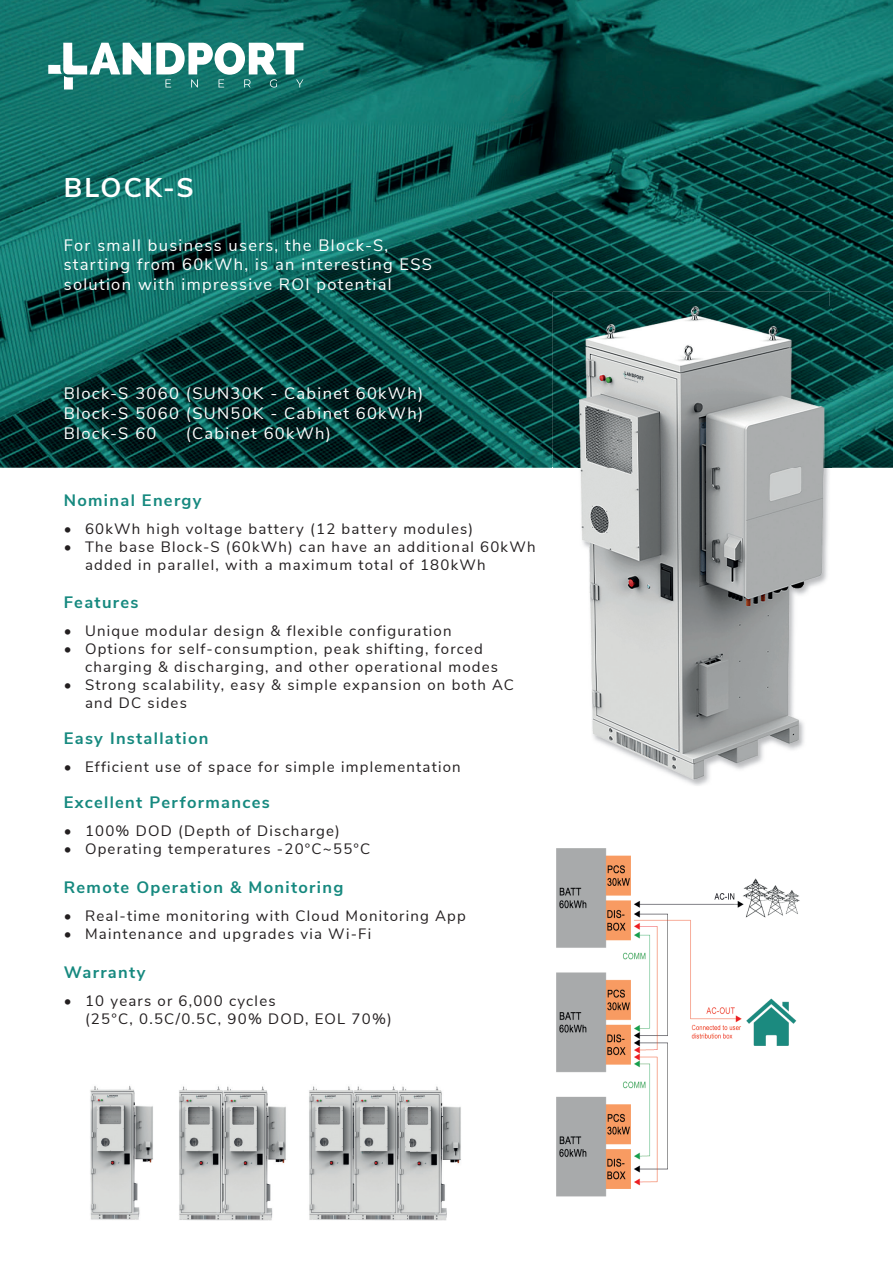
<style>
.page{position:relative;width:893px;height:1263px;background:#fff}
.page>*{position:absolute;margin:0;border:0;box-sizing:border-box;transform-origin:0 0}
.t1{font:700 27px "Nunito Sans";letter-spacing:.08em;color:#fff}
.t2{font:16.5px/19.8px "Nunito Sans";letter-spacing:.08em;color:#fff;text-align:justify}
.t3{font:700 16.5px "Nunito Sans";letter-spacing:.08em;color:#16897f}
.t4{font:15px/18px "Nunito Sans";letter-spacing:.08em;color:#231f20}
</style>
<div class="page">
<img style="left:0;top:0;width:893px;height:468px">
<svg style="left:48px;top:43px;width:255px;height:47px"></svg>
<img style="left:829px;top:306px;width:2px;height:162px">
<img style="left:553px;top:292px;width:276px;height:176px">
<img style="left:578px;top:306px;width:251px;height:480px">
<img style="left:90px;top:1085px;width:63px;height:135px">
<img style="left:179px;top:1086px;width:107px;height:134px">
<img style="left:309px;top:1086px;width:152px;height:134px">
<img style="left:556px;top:848px;width:244px;height:349px">
<h1 class="t1" style="left:64px;top:168px;width:132px">BLOCK-S</h1>
<p class="t2" style="left:64px;top:234px;width:370px;text-align:left">For small business users, the Block-S, starting from 60kWh, is an interesting ESS solution with impressive ROI potential</p>
<p class="t2" style="left:64px;top:383px;width:361px">Block-S 3060 (SUN30K - Cabinet 60kWh)<br>Block-S 5060 (SUN50K - Cabinet 60kWh)<br>Block-S 60</p>
<p class="t2" style="left:186px;top:422px;width:147px">(Cabinet 60kWh)</p>
<p class="t3" style="left:64px;top:488px;width:139px">Nominal Energy</p>
<p class="t4" style="left:64px;top:519px;width:411px">• 60kWh high voltage battery (12 battery modules)</p>
<p class="t4" style="left:85px;top:537px;width:452px;text-indent:-21px">• The base Block-S (60kWh) can have an additional 60kWh added in parallel, with a maximum total of 180kWh</p>
<p class="t3" style="left:64px;top:590px;width:76px">Features</p>
<p class="t4" style="left:64px;top:621px;width:389px">• Unique modular design &amp; flexible configuration</p>
<p class="t4" style="left:85px;top:639px;width:415px;text-indent:-21px">• Options for self-consumption, peak shifting, forced charging &amp; discharging, and other operational modes</p>
<p class="t4" style="left:85px;top:675px;width:431px;text-indent:-21px">• Strong scalability, easy &amp; simple expansion on both AC and DC sides</p>
<p class="t3" style="left:64px;top:726px;width:146px">Easy Installation</p>
<p class="t4" style="left:64px;top:757px;width:398px">• Efficient use of space for simple implementation</p>
<p class="t3" style="left:64px;top:790px;width:208px">Excellent Performances</p>
<p class="t4" style="left:64px;top:821px;width:278px">• 100% DOD (Depth of Discharge)</p>
<p class="t4" style="left:64px;top:839px;width:308px">• Operating temperatures -20°C~55°C</p>
<p class="t3" style="left:64px;top:875px;width:281px">Remote Operation &amp; Monitoring</p>
<p class="t4" style="left:64px;top:906px;width:404px">• Real-time monitoring with Cloud Monitoring App</p>
<p class="t4" style="left:64px;top:924px;width:309px">• Maintenance and upgrades via Wi-Fi</p>
<p class="t3" style="left:64px;top:960px;width:83px">Warranty</p>
<p class="t4" style="left:85px;top:991px;width:308px;text-indent:-21px">• 10 years or 6,000 cycles<br>(25°C, 0.5C/0.5C, 90% DOD, EOL 70%)</p>
</div>
